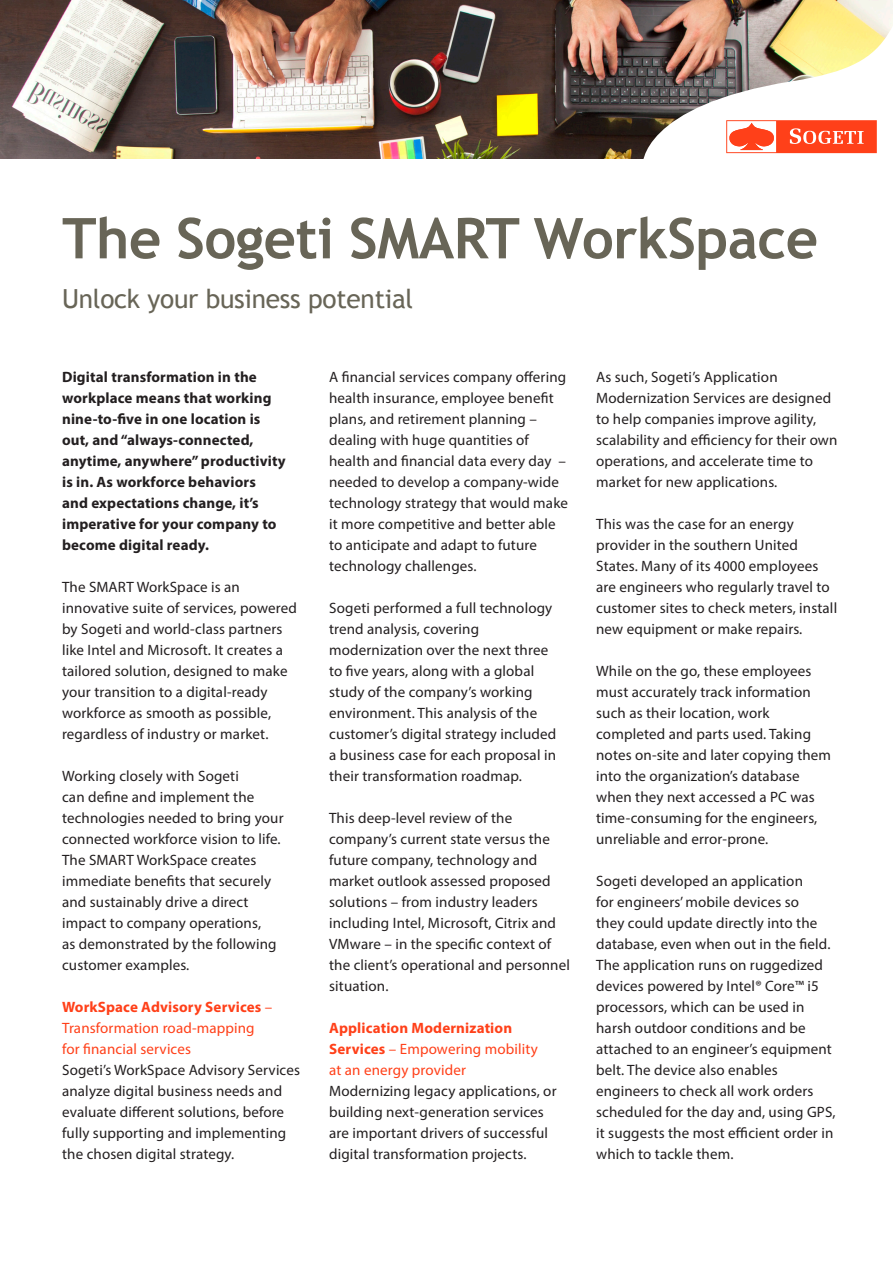
<style>
.page{position:relative;width:893px;height:1263px;background:#fff}
.page>*{position:absolute;margin:0;border:0;box-sizing:border-box;transform-origin:0 0}
.t1{font:700 56.25px "Trebuchet MS";letter-spacing:-.01em;color:#686557}
.t2{font:26.25px "Trebuchet MS";letter-spacing:-.01em;color:#686557}
.copy_highlight{font:15px/21px "Myriad Pro";letter-spacing:.01em;color:#231f20}
.copy{font:15px/21px "Myriad Pro";letter-spacing:.01em;color:#231f20}
.copy-2{font:700 15px/21px "Myriad Pro";letter-spacing:.01em;color:#231f20}
.s1{font-weight:700;color:#ff4019}
.s2{color:#ff4019}
</style>
<div class="page">
<img style="left:0;top:0;width:640px;height:158px">
<img style="left:640px;top:0;width:253px;height:159px">
<svg style="left:726px;top:120px;width:151px;height:33px"></svg>
<p class="t1" style="left:62px;top:203px;width:757px">The Sogeti SMART WorkSpace</p>
<p class="t2" style="left:62px;top:283px;width:353px">Unlock your business potential</p>
<p class="copy-2" style="left:62px;top:366px;width:225px">Digital transformation in the workplace means that working nine-to-five in one location is out, and “always-connected, anytime, anywhere” productivity is in. As workforce behaviors<br>and expectations change, it’s imperative for your company to become digital ready.</p>
<p class="copy" style="left:62px;top:576px;width:236px">The SMART WorkSpace is an innovative suite of services, powered by Sogeti and world-class partners like Intel and Microsoft. It creates a tailored solution, designed to make your transition to a digital-ready workforce as smooth as possible, regardless of industry or market.</p>
<p class="copy" style="left:62px;top:765px;width:223px">Working closely with Sogeti<br>can define and implement the technologies needed to bring your connected workforce vision to life.<br>The SMART WorkSpace creates immediate benefits that securely and sustainably drive a direct impact to company operations,<br>as demonstrated by the following customer examples.</p>
<p class="copy_highlight" style="left:62px;top:996px;width:239px"><span class="s1">WorkSpace Advisory Services</span> <span class="s2">–<br>Transformation road-mapping<br>for financial services<br></span>Sogeti’s WorkSpace Advisory Services analyze digital business needs and evaluate different solutions, before fully supporting and implementing the chosen digital strategy.</p>
<p class="copy_highlight" style="left:329px;top:366px;width:240px">A financial services company offering health insurance, employee benefit plans, and retirement planning – dealing with huge quantities of health and financial data every day – needed to develop a company-wide technology strategy that would make it more competitive and better able to anticipate and adapt to future technology challenges.</p>
<p class="copy_highlight" style="left:329px;top:597px;width:229px">Sogeti performed a full technology trend analysis, covering modernization over the next three to five years, along with a global study of the company’s working environment. This analysis of the customer’s digital strategy included a business case for each proposal in their transformation roadmap.</p>
<p class="copy_highlight" style="left:329px;top:807px;width:242px">This deep-level review of the company’s current state versus the future company, technology and market outlook assessed proposed solutions – from industry leaders including Intel, Microsoft, Citrix and<br>VMware – in the specific context of the client’s operational and personnel situation.</p>
<p class="copy_highlight" style="left:329px;top:1017px;width:229px"><span class="s1">Application Modernization<br>Services</span> <span class="s2">– Empowering mobility<br>at an energy provider<br></span>Modernizing legacy applications, or building next-generation services are important drivers of successful digital transformation projects.</p>
<p class="copy_highlight" style="left:596px;top:366px;width:243px">As such, Sogeti’s Application Modernization Services are designed to help companies improve agility, scalability and efficiency for their own operations, and accelerate time to market for new applications.</p>
<p class="copy_highlight" style="left:596px;top:513px;width:243px">This was the case for an energy provider in the southern United States. Many of its 4000 employees are engineers who regularly travel to customer sites to check meters, install new equipment or make repairs.</p>
<p class="copy_highlight" style="left:596px;top:660px;width:236px">While on the go, these employees must accurately track information such as their location, work completed and parts used. Taking notes on-site and later copying them into the organization’s database when they next accessed a PC was time-consuming for the engineers, unreliable and error-prone.</p>
<p class="copy_highlight" style="left:596px;top:870px;width:241px">Sogeti developed an application<br>for engineers’ mobile devices so<br>they could update directly into the database, even when out in the field.<br>The application runs on ruggedized devices powered by Intel® Core™ i5 processors, which can be used in harsh outdoor conditions and be attached to an engineer’s equipment belt. The device also enables engineers to check all work orders scheduled for the day and, using GPS, it suggests the most efficient order in which to tackle them.</p>
</div>
